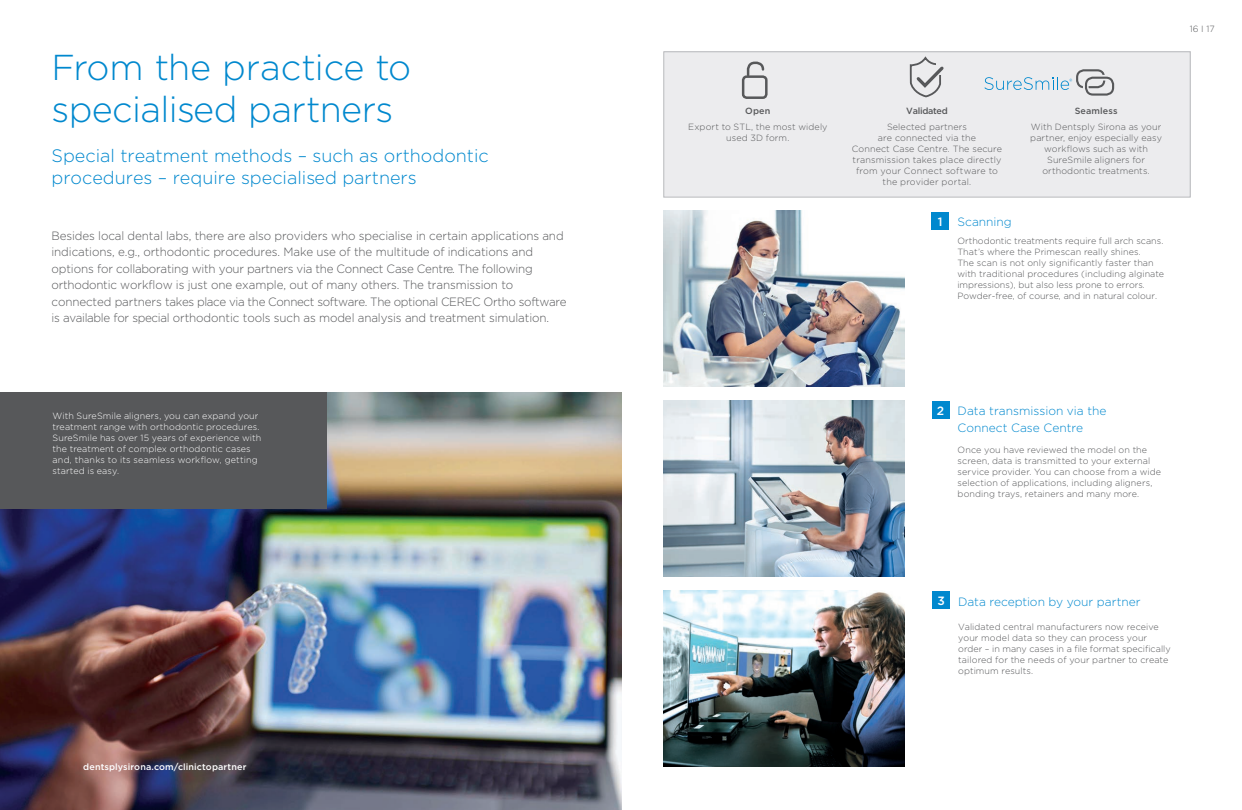
<style>
.page{position:relative;width:1242px;height:810px;background:#fff}
.page>*{position:absolute;margin:0;border:0;box-sizing:border-box;transform-origin:0 0}
._01_Headline_36pt_42{font:300 36px/42px "Gotham";letter-spacing:-.02em;color:#0088ce}
._01_Headline_36pt_42-2{font:300 18px/22px "Gotham";color:#0088ce}
._01_Headline_36pt_42-3{font:300 12px/16.5px "Gotham";letter-spacing:-.01em;color:#57585a}
._02_Copy_9pt_11pt_li{font:300 12px/16.5px "Gotham";color:#0088ce}
._02_Zweischenhead_li{font:300 12px "Gotham";letter-spacing:-.005em;color:#0088ce}
._02_Nummerierung_12p{font:500 12px "Gotham";color:#fff}
._02_Copy_9pt_11pt_li-2{font:300 9px/11px "Gotham";letter-spacing:.005em;color:#57585a}
._02_Pagina_9pt_11pt{font:300 9px/11px "Gotham";letter-spacing:.01em;color:#57585a;text-align:center}
._02_Pagina_9pt_11pt-2{font:300 9px/11px "Gotham";letter-spacing:.01em;color:#fff}
._02_Zwischenhead_9pt{font:500 9px "Gotham";letter-spacing:.01em;color:#fff}
.Innenseiten_Introtex{font:500 9px "Gotham";letter-spacing:.015em;color:#57585a}
.Pagina_9pt_11pt_DS_G{font:300 9px "Gotham";color:#57585a}
.s1{font-weight:500}
</style>
<div class="page">
<div style="left:664px;top:52px;width:526px;height:145px;background:#ececee"></div>
<div style="left:664px;top:52px;width:526px;height:145px;border:1px solid #b8b9bc"></div>
<div style="left:742px;top:75px;width:26px;height:24px;border:2px solid #57585a;border-radius:4px"></div>
<svg style="left:746px;top:61px;width:19px;height:17px"></svg>
<svg style="left:909px;top:56px;width:35px;height:42px"></svg>
<div style="left:1076px;top:69px;width:29px;height:19px;border:2px solid #57585a;border-radius:7px"></div>
<div style="left:1083px;top:75px;width:33px;height:22px;border:6px solid #ececee;border-radius:7px"></div>
<div style="left:1085px;top:77px;width:29px;height:19px;border:2px solid #57585a;border-radius:7px"></div>
<svg style="left:984px;top:77px;width:88px;height:13px"></svg>
<div style="left:932px;top:213px;width:17px;height:17px;background:#0088ce"></div>
<div style="left:932px;top:402px;width:17px;height:17px;background:#0088ce"></div>
<img style="left:664px;top:591px;width:240px;height:175px">
<div style="left:933px;top:592px;width:17px;height:17px;background:#0088ce"></div>
<img style="left:0;top:392px;width:621px;height:418px">
<div style="left:0;top:392px;width:326px;height:116px;background:#57585a"></div>
<img style="left:664px;top:211px;width:240px;height:176px">
<img style="left:664px;top:401px;width:240px;height:175px">
<p class="_01_Headline_36pt_42" style="left:52px;top:46px;width:361px">From the practice to specialised partners</p>
<p class="_01_Headline_36pt_42-2" style="left:52px;top:145px;width:439px">Special treatment methods – such as orthodontic procedures – require specialised partners</p>
<p class="_01_Headline_36pt_42-3" style="left:52px;top:227px;width:517px">Besides local dental labs, there are also providers who specialise in certain applications and indications, e.g., orthodontic procedures. Make use of the multitude of indications and options for collaborating with your partners via the Connect Case Centre. The following orthodontic workflow is just one example, out of many others. The transmission to connected partners takes place via the Connect software. The optional CEREC Ortho software is available for special orthodontic tools such as model analysis and treatment simulation.</p>
<p class="_02_Pagina_9pt_11pt-2" style="left:53px;top:410px;width:210px">With SureSmile aligners, you can expand your treatment range with orthodontic procedures.<br>SureSmile has over 15 years of experience with the treatment of complex orthodontic cases and, thanks to its seamless workflow, getting started is easy.</p>
<p class="_02_Zwischenhead_9pt" style="left:83px;top:761px;width:165px">dentsplysirona.com/clinictopartner</p>
<p class="Pagina_9pt_11pt_DS_G" style="left:1190px;top:23px;width:26px">16 I 17</p>
<p class="Innenseiten_Introtex" style="left:745px;top:105px;width:27px">Open</p>
<p class="_02_Pagina_9pt_11pt" style="left:688px;top:122px;width:141px">Export to STL, the most widely used 3D form.</p>
<p class="_02_Pagina_9pt_11pt" style="left:887px;top:102px;width:81px;line-height:16.5px"><span class="s1">Validated<br></span>Selected partners</p>
<p class="_02_Pagina_9pt_11pt" style="left:852px;top:133px;width:152px">are connected via the<br>Connect Case Centre. The secure transmission takes place directly from your Connect software to the provider portal.</p>
<p class="Innenseiten_Introtex" style="left:1075px;top:105px;width:44px">Seamless</p>
<p class="_02_Pagina_9pt_11pt" style="left:1030px;top:122px;width:133px">With Dentsply Sirona as your partner, enjoy especially easy workflows such as with<br>SureSmile aligners for orthodontic treatments.</p>
<p class="_02_Nummerierung_12p" style="left:938px;top:214px;width:6px">1</p>
<p class="_02_Copy_9pt_11pt_li" style="left:957px;top:213px;width:56px">Scanning</p>
<p class="_02_Copy_9pt_11pt_li-2" style="left:957px;top:235px;width:208px">Orthodontic treatments require full arch scans.<br>That’s where the Primescan really shines.<br>The scan is not only significantly faster than with traditional procedures (including alginate impressions), but also less prone to errors.<br>Powder-free, of course, and in natural colour.</p>
<p class="_02_Nummerierung_12p" style="left:937px;top:403px;width:9px">2</p>
<p class="_02_Copy_9pt_11pt_li" style="left:958px;top:402px;width:150px">Data transmission via the<br>Connect Case Centre</p>
<p class="_02_Copy_9pt_11pt_li-2" style="left:958px;top:444px;width:205px">Once you have reviewed the model on the screen, data is transmitted to your external service provider. You can choose from a wide selection of applications, including aligners, bonding trays, retainers and many more.</p>
<p class="_02_Nummerierung_12p" style="left:938px;top:593px;width:9px">3</p>
<p class="_02_Zweischenhead_li" style="left:958px;top:594px;width:184px">Data reception by your partner</p>
<p class="_02_Copy_9pt_11pt_li-2" style="left:958px;top:621px;width:214px">Validated central manufacturers now receive your model data so they can process your order – in many cases in a file format specifically tailored for the needs of your partner to create optimum results.</p>
</div>
